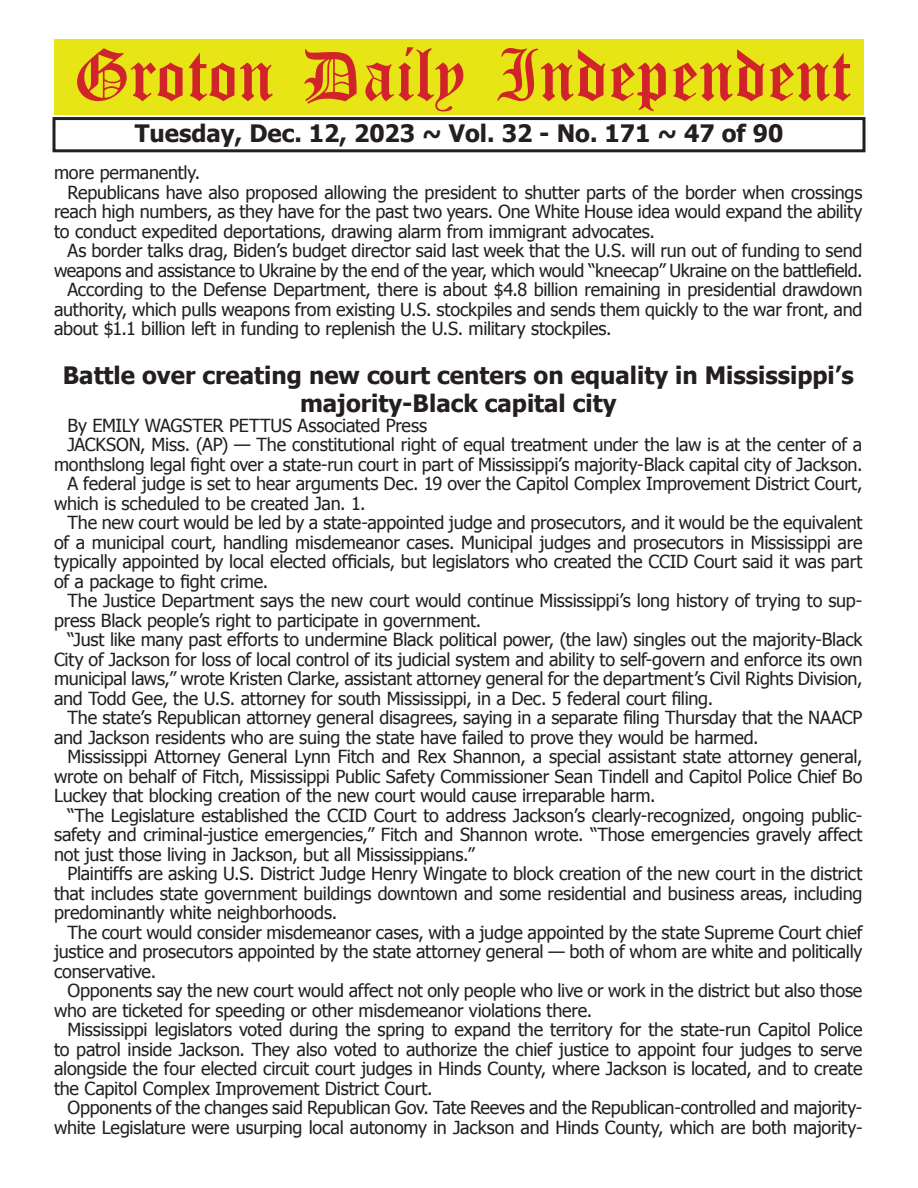
<style>
.page{position:relative;width:918px;height:1188px;background:#fff}
.page>*{position:absolute;margin:0;border:0;box-sizing:border-box;transform-origin:0 0}
.t1{font:54px "Old English Five";color:#d1232a}
.t2{font:700 24px/28.8px "Tahoma";color:#231f20;text-align:center}
.t3{font:18px "Tahoma";letter-spacing:-.01em;color:#231f20}
</style>
<div class="page">
<div style="left:52px;top:117px;width:814px;height:35px;border:3px solid #231f20"></div>
<div style="left:54px;top:40px;width:810px;height:75px;background:#e7e515"></div>
<h1 class="t1" style="left:73px;top:50px;width:779px">Groton Daily Independent</h1>
<h2 class="t2" style="left:135px;top:117px;width:650px">Tuesday, Dec. 12, 2023 ~ Vol. 32 - No. 171 ~ 47 of 90</h2>
<p class="t3" style="left:54px;top:161px;width:148px">more permanently.</p>
<p class="t3" style="left:68px;top:180px;width:796px">Republicans have also proposed allowing the president to shutter parts of the border when crossings</p>
<p class="t3" style="left:54px;top:200px;width:810px">reach high numbers, as they have for the past two years. One White House idea would expand the ability</p>
<p class="t3" style="left:54px;top:219px;width:603px">to conduct expedited deportations, drawing alarm from immigrant advocates.</p>
<p class="t3" style="left:68px;top:239px;width:796px">As border talks drag, Biden’s budget director said last week that the U.S. will run out of funding to send</p>
<p class="t3" style="left:54px;top:258px;width:810px">weapons and assistance to Ukraine by the end of the year, which would “kneecap” Ukraine on the battlefield.</p>
<p class="t3" style="left:68px;top:278px;width:797px">According to the Defense Department, there is about $4.8 billion remaining in presidential drawdown</p>
<p class="t3" style="left:54px;top:297px;width:810px">authority, which pulls weapons from existing U.S. stockpiles and sends them quickly to the war front, and</p>
<p class="t3" style="left:54px;top:317px;width:559px">about $1.1 billion left in funding to replenish the U.S. military stockpiles.</p>
<h2 class="t2" style="left:63px;top:359px;width:793px">Battle over creating new court centers on equality in Mississippi’s majority-Black capital city</h2>
<p class="t3" style="left:68px;top:413px;width:361px">By EMILY WAGSTER PETTUS Associated Press</p>
<p class="t3" style="left:68px;top:433px;width:796px">JACKSON, Miss. (AP) — The constitutional right of equal treatment under the law is at the center of a</p>
<p class="t3" style="left:54px;top:452px;width:810px">monthslong legal fight over a state-run court in part of Mississippi’s majority-Black capital city of Jackson.</p>
<p class="t3" style="left:68px;top:472px;width:796px">A federal judge is set to hear arguments Dec. 19 over the Capitol Complex Improvement District Court,</p>
<p class="t3" style="left:54px;top:491px;width:313px">which is scheduled to be created Jan. 1.</p>
<p class="t3" style="left:68px;top:511px;width:797px">The new court would be led by a state-appointed judge and prosecutors, and it would be the equivalent</p>
<p class="t3" style="left:54px;top:530px;width:810px">of a municipal court, handling misdemeanor cases. Municipal judges and prosecutors in Mississippi are</p>
<p class="t3" style="left:54px;top:550px;width:810px">typically appointed by local elected officials, but legislators who created the CCID Court said it was part</p>
<p class="t3" style="left:54px;top:569px;width:216px">of a package to fight crime.</p>
<p class="t3" style="left:68px;top:589px;width:796px">The Justice Department says the new court would continue Mississippi’s long history of trying to sup-</p>
<p class="t3" style="left:54px;top:608px;width:429px">press Black people’s right to participate in government.</p>
<p class="t3" style="left:68px;top:628px;width:797px">“Just like many past efforts to undermine Black political power, (the law) singles out the majority-Black</p>
<p class="t3" style="left:54px;top:647px;width:810px">City of Jackson for loss of local control of its judicial system and ability to self-govern and enforce its own</p>
<p class="t3" style="left:54px;top:667px;width:810px">municipal laws,” wrote Kristen Clarke, assistant attorney general for the department’s Civil Rights Division,</p>
<p class="t3" style="left:54px;top:686px;width:661px">and Todd Gee, the U.S. attorney for south Mississippi, in a Dec. 5 federal court filing.</p>
<p class="t3" style="left:68px;top:706px;width:797px">The state’s Republican attorney general disagrees, saying in a separate filing Thursday that the NAACP</p>
<p class="t3" style="left:54px;top:725px;width:706px">and Jackson residents who are suing the state have failed to prove they would be harmed.</p>
<p class="t3" style="left:68px;top:745px;width:797px">Mississippi Attorney General Lynn Fitch and Rex Shannon, a special assistant state attorney general,</p>
<p class="t3" style="left:54px;top:764px;width:810px">wrote on behalf of Fitch, Mississippi Public Safety Commissioner Sean Tindell and Capitol Police Chief Bo</p>
<p class="t3" style="left:54px;top:784px;width:603px">Luckey that blocking creation of the new court would cause irreparable harm.</p>
<p class="t3" style="left:68px;top:803px;width:797px">“The Legislature established the CCID Court to address Jackson’s clearly-recognized, ongoing public-</p>
<p class="t3" style="left:54px;top:823px;width:810px">safety and criminal-justice emergencies,” Fitch and Shannon wrote. “Those emergencies gravely affect</p>
<p class="t3" style="left:54px;top:842px;width:422px">not just those living in Jackson, but all Mississippians.”</p>
<p class="t3" style="left:68px;top:862px;width:796px">Plaintiffs are asking U.S. District Judge Henry Wingate to block creation of the new court in the district</p>
<p class="t3" style="left:54px;top:881px;width:810px">that includes state government buildings downtown and some residential and business areas, including</p>
<p class="t3" style="left:54px;top:901px;width:285px">predominantly white neighborhoods.</p>
<p class="t3" style="left:68px;top:920px;width:796px">The court would consider misdemeanor cases, with a judge appointed by the state Supreme Court chief</p>
<p class="t3" style="left:54px;top:940px;width:810px">justice and prosecutors appointed by the state attorney general — both of whom are white and politically</p>
<p class="t3" style="left:54px;top:959px;width:104px">conservative.</p>
<p class="t3" style="left:68px;top:979px;width:796px">Opponents say the new court would affect not only people who live or work in the district but also those</p>
<p class="t3" style="left:54px;top:998px;width:540px">who are ticketed for speeding or other misdemeanor violations there.</p>
<p class="t3" style="left:68px;top:1018px;width:796px">Mississippi legislators voted during the spring to expand the territory for the state-run Capitol Police</p>
<p class="t3" style="left:54px;top:1037px;width:810px">to patrol inside Jackson. They also voted to authorize the chief justice to appoint four judges to serve</p>
<p class="t3" style="left:54px;top:1057px;width:810px">alongside the four elected circuit court judges in Hinds County, where Jackson is located, and to create</p>
<p class="t3" style="left:54px;top:1076px;width:380px">the Capitol Complex Improvement District Court.</p>
<p class="t3" style="left:68px;top:1096px;width:797px">Opponents of the changes said Republican Gov. Tate Reeves and the Republican-controlled and majority-</p>
<p class="t3" style="left:54px;top:1115px;width:810px">white Legislature were usurping local autonomy in Jackson and Hinds County, which are both majority-</p>
</div>
